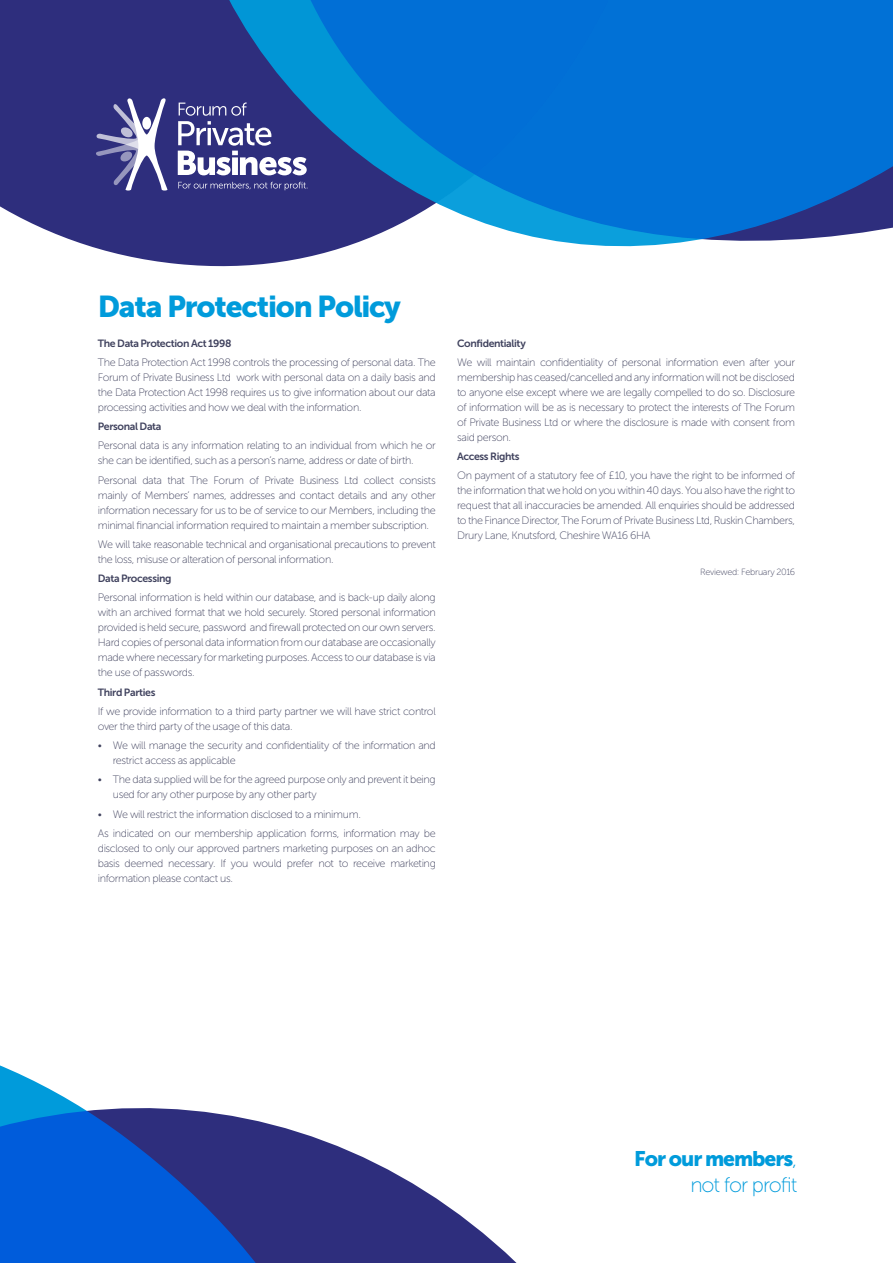
<style>
.page{position:relative;width:893px;height:1263px;background:#fff}
.page>*{position:absolute;margin:0;border:0;box-sizing:border-box;transform-origin:0 0}
.t1{font:30px "Museo Sans 900";letter-spacing:-.04em;color:#009bdb}
.t2{font:21px/25.2px "Museo Sans 900";letter-spacing:-.05em;color:#009bdb;text-align:right}
.t3{font:10.8px/15px "Museo Sans 100";letter-spacing:-.03em;color:#40425e;text-align:justify}
.t4{font:10.5px "Museo Sans 700";letter-spacing:-.035em;color:#40425e}
.t5{font:9px "Museo Sans 100";letter-spacing:-.025em;color:#40425e}
.s1{font-family:"Museo Sans 100"}
</style>
<div class="page">
<svg style="left:0;top:0;width:206px;height:266px;background:#414189"></svg>
<svg style="left:206px;top:0;width:55px;height:267px;background:#2b3885"></svg>
<svg style="left:261px;top:0;width:632px;height:265px;background:#217cd0"></svg>
<svg style="left:0;top:1065px;width:517px;height:198px"></svg>
<svg style="left:96px;top:98px;width:72px;height:93px"></svg>
<div style="left:142px;top:117px;width:9px;height:13px;background:#fff;border-radius:50%"></div>
<svg style="left:178px;top:102px;width:129px;height:73px"></svg>
<svg style="left:178px;top:182px;width:129px;height:8px"></svg>
<p class="t1" style="left:98px;top:289px;width:305px">Data Protection Policy</p>
<p class="t4" style="left:98px;top:337px;width:135px">The Data Protection Act 1998</p>
<p class="t3" style="left:98px;top:355px;width:340px">The Data Protection Act 1998 controls the processing of personal data. The Forum of Private Business Ltd work with personal data on a daily basis and the Data Protection Act 1998 requires us to give information about our data processing activities and how we deal with the information.</p>
<p class="t4" style="left:98px;top:421px;width:65px">Personal Data</p>
<p class="t3" style="left:98px;top:438px;width:340px">Personal data is any information relating to an individual from which he or she can be identified, such as a person’s name, address or date of birth.</p>
<p class="t3" style="left:98px;top:472px;width:340px">Personal data that The Forum of Private Business Ltd collect consists mainly of Members’ names, addresses and contact details and any other information necessary for us to be of service to our Members, including the minimal financial information required to maintain a member subscription.</p>
<p class="t3" style="left:98px;top:537px;width:340px">We will take reasonable technical and organisational precautions to prevent the loss, misuse or alteration of personal information.</p>
<p class="t4" style="left:98px;top:573px;width:75px">Data Processing</p>
<p class="t3" style="left:98px;top:590px;width:340px">Personal information is held within our database, and is back-up daily along with an archived format that we hold securely. Stored personal information provided is held secure, password and firewall protected on our own servers.<br>Hard copies of personal data information from our database are occasionally made where necessary for marketing purposes. Access to our database is via the use of passwords.</p>
<p class="t4" style="left:98px;top:686px;width:59px">Third Parties</p>
<p class="t3" style="left:98px;top:704px;width:340px">If we provide information to a third party partner we will have strict control over the third party of the usage of this data.</p>
<p class="t3" style="left:113px;top:738px;width:325px;text-indent:-15px">• We will manage the security and confidentiality of the information and restrict access as applicable</p>
<p class="t3" style="left:113px;top:772px;width:325px;text-indent:-15px">• The data supplied will be for the agreed purpose only and prevent it being used for any other purpose by any other party</p>
<p class="t3" style="left:98px;top:806px;width:265px">• We will restrict the information disclosed to a minimum.</p>
<p class="t3" style="left:98px;top:826px;width:340px">As indicated on our membership application forms, information may be disclosed to only our approved partners marketing purposes on an adhoc basis deemed necessary. If you would prefer not to receive marketing information please contact us.</p>
<p class="t4" style="left:457px;top:337px;width:70px">Confidentiality</p>
<p class="t3" style="left:457px;top:355px;width:340px">We will maintain confidentiality of personal information even after your membership has ceased/cancelled and any information will not be disclosed to anyone else except where we are legally compelled to do so. Disclosure of information will be as is necessary to protect the interests of The Forum of Private Business Ltd or where the disclosure is made with consent from said person.</p>
<p class="t4" style="left:457px;top:451px;width:64px">Access Rights</p>
<p class="t3" style="left:457px;top:468px;width:340px">On payment of a statutory fee of £10, you have the right to be informed of the information that we hold on you within 40 days. You also have the right to request that all inaccuracies be amended. All enquiries should be addressed to the Finance Director, The Forum of Private Business Ltd, Ruskin Chambers, Drury Lane, Knutsford, Cheshire WA16 6HA</p>
<p class="t5" style="left:700px;top:567px;width:97px">Reviewed: February 2016</p>
<p class="t2" style="left:634px;top:1146px;width:164px">For our members<span class="s1">, not for profit</span></p>
</div>
